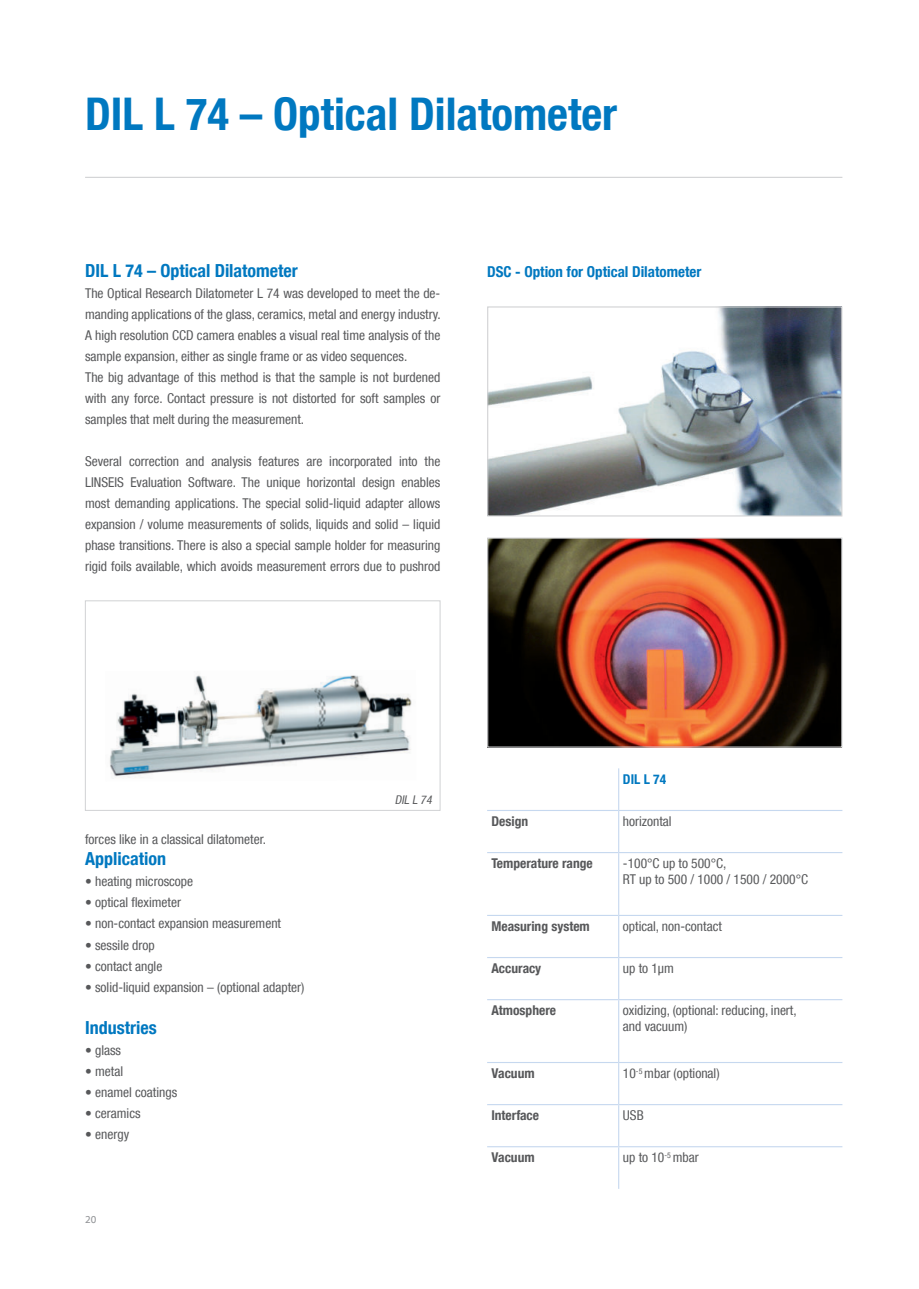
<style>
.page{position:relative;width:919px;height:1289px;background:#fff}
.page>*{position:absolute;margin:0;border:0;box-sizing:border-box;transform-origin:0 0}
.t1{font:700 condensed 45px "Helvetica Neue LT Com";color:#0078c0}
.t2{font:700 condensed 18px "Helvetica Neue LT Com";color:#0078c0}
.t3{font:700 condensed 15px "Helvetica Neue LT Com";color:#0078c0}
.t4{font:condensed 13.5px/21px "Helvetica Neue LT Com";color:#57585a}
.t5{font:700 condensed 13.5px "Helvetica Neue LT Com";color:#57585a}
.t6{font:700 condensed 13.5px "Helvetica Neue LT Com";color:#0078c0}
.t7{font:italic condensed 12px "Helvetica Neue LT Com";color:#57585a}
.t8{font:10.5px "Myriad Web Pro";color:#939598}
</style>
<div class="page">
<hr style="left:85px;top:177px;width:757px;height:1px;background:#d1d2d4">
<img style="left:109px;top:675px;width:303px;height:104px">
<div style="left:85px;top:600px;width:355px;height:210px;border:1px solid #d1d2d4"></div>
<hr style="left:618px;top:768px;width:1px;height:42px;background:#c6d8ef">
<hr style="left:487px;top:810px;width:131px;height:1px;background:#c6d8ef">
<hr style="left:618px;top:810px;width:224px;height:1px;background:#c6d8ef">
<hr style="left:618px;top:811px;width:1px;height:41px;background:#c6d8ef">
<hr style="left:487px;top:852px;width:131px;height:1px;background:#c6d8ef">
<hr style="left:618px;top:852px;width:224px;height:1px;background:#c6d8ef">
<hr style="left:618px;top:853px;width:1px;height:61px;background:#c6d8ef">
<hr style="left:487px;top:914px;width:131px;height:2px;background:#c6d8ef">
<hr style="left:618px;top:914px;width:224px;height:2px;background:#c6d8ef">
<hr style="left:618px;top:916px;width:1px;height:41px;background:#c6d8ef">
<hr style="left:487px;top:957px;width:131px;height:1px;background:#c6d8ef">
<hr style="left:618px;top:957px;width:224px;height:1px;background:#c6d8ef">
<hr style="left:618px;top:958px;width:1px;height:41px;background:#c6d8ef">
<hr style="left:487px;top:999px;width:131px;height:1px;background:#c6d8ef">
<hr style="left:618px;top:999px;width:224px;height:1px;background:#c6d8ef">
<hr style="left:618px;top:1000px;width:1px;height:61px;background:#c6d8ef">
<hr style="left:487px;top:1061px;width:131px;height:2px;background:#c6d8ef">
<hr style="left:618px;top:1061px;width:224px;height:2px;background:#c6d8ef">
<hr style="left:618px;top:1063px;width:1px;height:41px;background:#c6d8ef">
<hr style="left:487px;top:1104px;width:131px;height:1px;background:#c6d8ef">
<hr style="left:618px;top:1104px;width:224px;height:1px;background:#c6d8ef">
<hr style="left:618px;top:1105px;width:1px;height:41px;background:#c6d8ef">
<hr style="left:487px;top:1146px;width:131px;height:1px;background:#c6d8ef">
<hr style="left:618px;top:1146px;width:224px;height:1px;background:#c6d8ef">
<hr style="left:618px;top:1147px;width:1px;height:41px;background:#c6d8ef">
<img style="left:489px;top:308px;width:351px;height:206px">
<div style="left:487px;top:306px;width:355px;height:210px;border:1px solid #d1d2d4"></div>
<img style="left:489px;top:539px;width:351px;height:206px">
<div style="left:487px;top:537px;width:355px;height:210px;border:1px solid #d1d2d4"></div>
<h1 class="t1" style="left:85px;top:97px;width:533px">DIL L 74 – Optical Dilatometer</h1>
<h2 class="t2" style="left:85px;top:264px;width:214px">DIL L 74 – Optical Dilatometer</h2>
<p class="t4" style="left:85px;top:283px;width:357px">The Optical Research Dilatometer L 74 was developed to meet the de&shy;manding applications of the glass, ceramics, metal and energy industry.<br>A high resolution CCD camera enables a visual real time analysis of the sample expansion, either as single frame or as video sequences.<br>The big advantage of this method is that the sample is not burdened with any force. Contact pressure is not distorted for soft samples or samples that melt during the measurement.</p>
<p class="t4" style="left:85px;top:452px;width:357px;text-align:justify">Several correction and analysis features are incorporated into the LINSEIS Evaluation Software. The unique horizontal design enables most demanding applications. The special solid-liquid adapter allows expansion / volume measurements of solids, liquids and solid – liquid phase transitions. There is also a special sample holder for measuring rigid foils available, which avoids measurement errors due to pushrod</p>
<p class="t3" style="left:487px;top:266px;width:216px">DSC - Option for Optical Dilatometer</p>
<p class="t4" style="left:85px;top:830px;width:182px">forces like in a classical dilatometer.</p>
<h2 class="t2" style="left:85px;top:852px;width:82px">Application</h2>
<p class="t4" style="left:85px;top:871px;width:110px">• heating microscope</p>
<p class="t4" style="left:85px;top:892px;width:97px">• optical fleximeter</p>
<p class="t4" style="left:85px;top:913px;width:197px">• non-contact expansion measurement</p>
<p class="t4" style="left:85px;top:934px;width:71px">• sessile drop</p>
<p class="t4" style="left:85px;top:955px;width:79px">• contact angle</p>
<p class="t4" style="left:85px;top:976px;width:221px">• solid-liquid expansion – (optional adapter)</p>
<h2 class="t2" style="left:85px;top:1020px;width:73px">Industries</h2>
<p class="t4" style="left:85px;top:1039px;width:37px">• glass</p>
<p class="t4" style="left:85px;top:1060px;width:39px">• metal</p>
<p class="t4" style="left:85px;top:1081px;width:94px">• enamel coatings</p>
<p class="t4" style="left:85px;top:1102px;width:57px">• ceramics</p>
<p class="t4" style="left:85px;top:1123px;width:46px">• energy</p>
<p class="t8" style="left:85px;top:1212px;width:13px">20</p>
<p class="t7" style="left:395px;top:795px;width:41px">DIL L 74</p>
<p class="t6" style="left:623px;top:774px;width:45px">DIL L 74</p>
<p class="t5" style="left:491px;top:816px;width:38px">Design</p>
<p class="t4" style="left:623px;top:811px;width:50px">horizontal</p>
<p class="t5" style="left:491px;top:858px;width:103px">Temperature range</p>
<p class="t4" style="left:623px;top:856px;width:187px;line-height:16.2px">-100°C up to 500°C,<br>RT up to 500 / 1000 / 1500 / 2000°C</p>
<p class="t5" style="left:491px;top:921px;width:100px">Measuring system</p>
<p class="t4" style="left:623px;top:916px;width:100px">optical, non-contact</p>
<p class="t5" style="left:491px;top:963px;width:51px">Accuracy</p>
<p class="t4" style="left:623px;top:957px;width:52px">up to 1μm</p>
<p class="t5" style="left:491px;top:1005px;width:66px">Atmosphere</p>
<p class="t4" style="left:623px;top:1002px;width:175px;line-height:16.2px">oxidizing, (optional: reducing, inert, and vacuum)</p>
<p class="t5" style="left:491px;top:1068px;width:45px">Vacuum</p>
<p class="t4" style="left:623px;top:1063px;width:98px">10<sup>-5</sup> mbar (optional)</p>
<p class="t5" style="left:491px;top:1110px;width:49px">Interface</p>
<p class="t4" style="left:623px;top:1105px;width:22px">USB</p>
<p class="t5" style="left:491px;top:1152px;width:45px">Vacuum</p>
<p class="t4" style="left:623px;top:1147px;width:77px">up to 10<sup>-5</sup> mbar</p>
</div>
